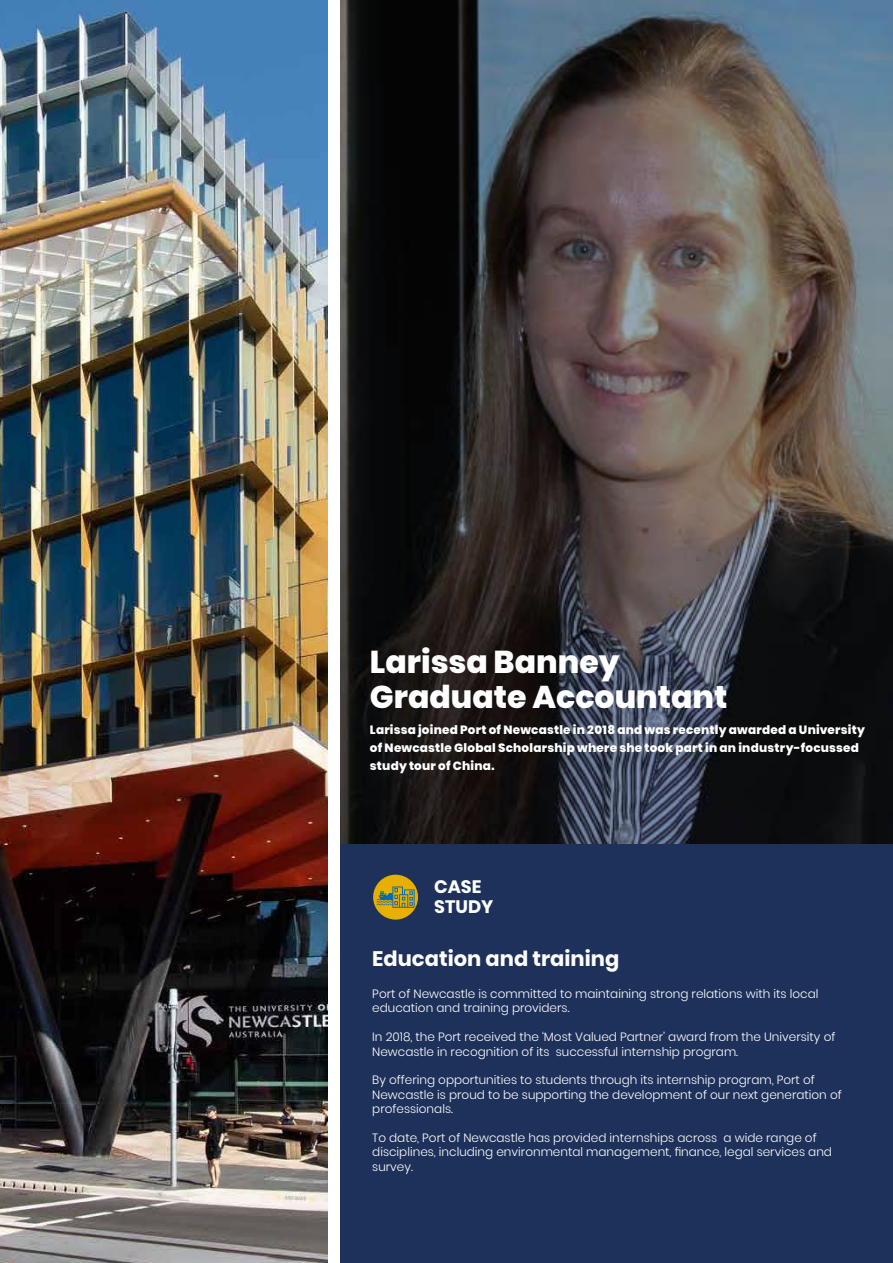
<style>
.page{position:relative;width:893px;height:1263px;background:#fff}
.page>*{position:absolute;margin:0;border:0;box-sizing:border-box;transform-origin:0 0}
.t1{font:800 31.5px/34.5px "Poppins";color:#fff}
.t2{font:700 21px "Poppins";color:#fff}
.t3{font:700 18px/19.5px "Poppins";color:#fff}
.t4{font:300 12px/14.4px "Poppins";color:#fff}
.t5{font:800 12px/18px "Poppins";letter-spacing:.02em;color:#fff}
</style>
<div class="page">
<svg style="left:340px;top:0;width:553px;height:844px;background:#3d3b3c"></svg>
<div style="left:340px;top:844px;width:553px;height:419px;background:#1e315a"></div>
<div style="left:373px;top:875px;width:45px;height:44px;background:#e7af00;border-radius:50%"></div>
<svg style="left:377px;top:886px;width:38px;height:22px"></svg>
<img style="left:0;top:0;width:327px;height:1263px">
<h1 class="t1" style="left:370px;top:645px;width:359px">Larissa Banney<br>Graduate Accountant</h1>
<p class="t5" style="left:370px;top:721px;width:496px">Larissa joined Port of Newcastle in 2018 and was recently awarded a University of Newcastle Global Scholarship where she took part in an industry-focussed study tour of China.</p>
<h3 class="t3" style="left:434px;top:877px;width:61px">CASE<br>STUDY</h3>
<h2 class="t2" style="left:372px;top:946px;width:248px">Education and training</h2>
<p class="t4" style="left:372px;top:986px;width:448px">Port of Newcastle is committed to maintaining strong relations with its local education and training providers.</p>
<p class="t4" style="left:372px;top:1030px;width:465px">In 2018, the Port received the ‘Most Valued Partner’ award from the University of<br>Newcastle in recognition of its successful internship program.</p>
<p class="t4" style="left:372px;top:1073px;width:471px">By offering opportunities to students through its internship program, Port of<br>Newcastle is proud to be supporting the development of our next generation of professionals.</p>
<p class="t4" style="left:372px;top:1130px;width:461px">To date, Port of Newcastle has provided internships across a wide range of disciplines, including environmental management, finance, legal services and survey.</p>
</div>
